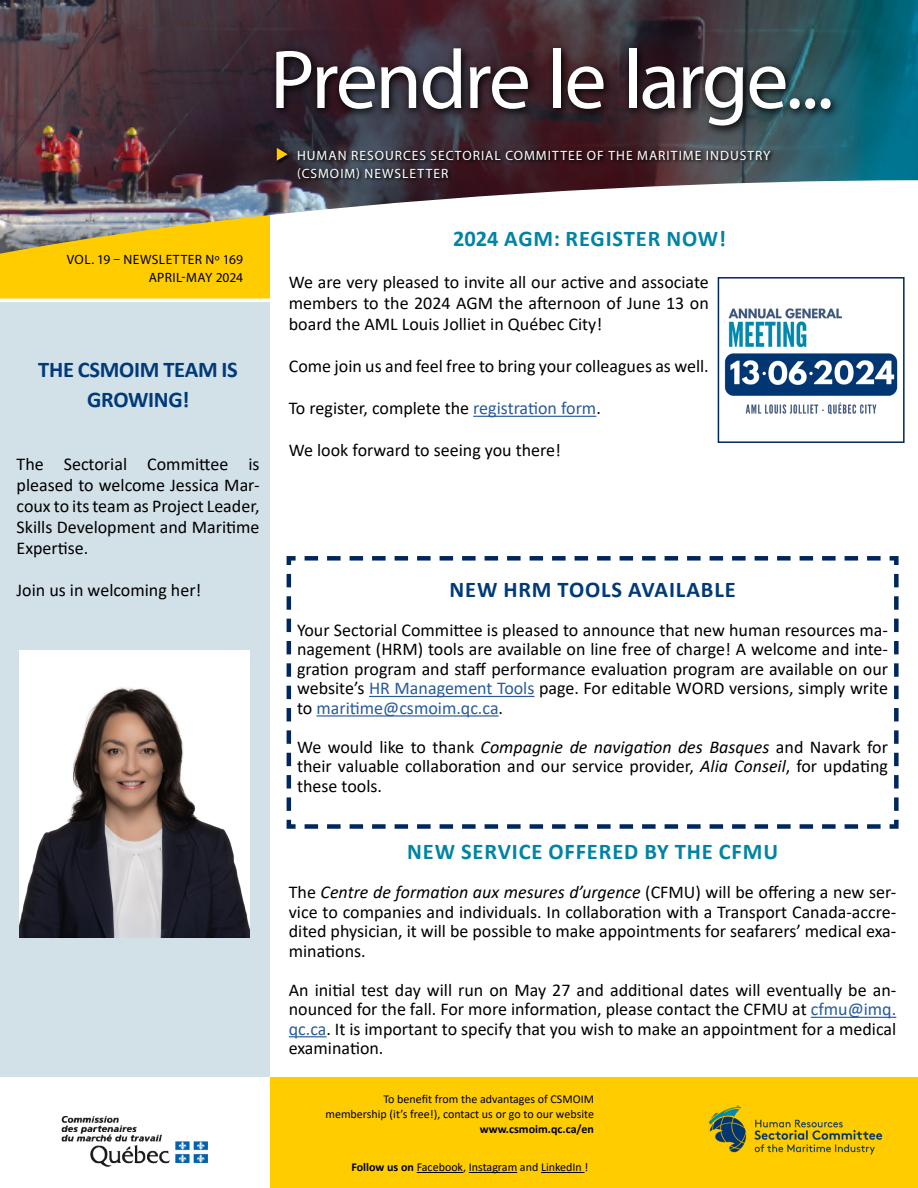
<style>
.page{position:relative;width:918px;height:1188px;background:#fff}
.page>*{position:absolute;margin:0;border:0;box-sizing:border-box;transform-origin:0 0}
.t1{font:84px "Myriad Pro";letter-spacing:-.035em;color:#fff}
.t2{font:700 22.5px "Calibri";letter-spacing:.04em;color:#0083a5}
.t3{font:700 22.5px/30px "Calibri";letter-spacing:-.01em;color:#003a78;text-align:center}
.t4{font:700 22.5px "Calibri";letter-spacing:.04em;color:#003a78}
.t5{font:18px/19.5px "Calibri";color:#000;text-align:justify}
.t6{font:13.5px/18px "Myriad Pro";letter-spacing:.075em;color:#fff}
.t7{font:13.5px/18px "Myriad Pro";letter-spacing:.025em;color:#000;text-align:right}
.t8{font:12px/15px "Calibri";color:#000;text-align:right}
.t9{font:700 12px "Calibri";color:#000}
.s1{color:#275b9b}
.s2{font-style:italic}
.s3{font-weight:700}
</style>
<div class="page">
<img style="left:0;top:0;width:918px;height:215px">
<div style="left:270px;top:1077px;width:648px;height:111px;background:#fc0"></div>
<svg style="left:0;top:215px;width:270px;height:83px;background:#e9c224"></svg>
<svg style="left:270px;top:180px;width:648px;height:263px"></svg>
<svg style="left:271px;top:43px;width:569px;height:93px;background:#302a32"></svg>
<svg style="left:296px;top:149px;width:479px;height:34px;background:#3a2931"></svg>
<svg style="left:275px;top:146px;width:17px;height:19px"></svg>
<svg style="left:277px;top:148px;width:11px;height:13px"></svg>
<img style="left:61px;top:1116px;width:147px;height:51px">
<img style="left:708px;top:1105px;width:175px;height:50px">
<hr style="left:417px;top:1172px;width:46px;height:1px;background:#000">
<hr style="left:469px;top:1172px;width:48px;height:1px;background:#000">
<hr style="left:541px;top:1172px;width:44px;height:1px;background:#000">
<hr style="left:473px;top:416px;width:123px;height:1px;background:#275b9b">
<svg style="left:286px;top:556px;width:613px;height:273px"></svg>
<img style="left:721px;top:281px;width:181px;height:159px">
<div style="left:718px;top:277px;width:187px;height:166px;border:2px solid #00275d"></div>
<hr style="left:811px;top:1017px;width:85px;height:1px;background:#275b9b">
<hr style="left:289px;top:1036px;width:38px;height:1px;background:#275b9b">
<div style="left:0;top:303px;width:270px;height:774px;background:#d2e0e8"></div>
<img style="left:20px;top:651px;width:229px;height:287px">
<h1 class="t1" style="left:270px;top:28px;width:565px">Prendre le large...</h1>
<p class="t6" style="left:297px;top:146px;width:475px">HUMAN RESOURCES SECTORIAL COMMITTEE OF THE MARITIME INDUSTRY (CSMOIM) NEWSLETTER</p>
<p class="t7" style="left:67px;top:250px;width:178px">VOL. 19 – NEWSLETTER Nº 169<br>APRIL-MAY 2024</p>
<p class="t3" style="left:38px;top:354px;width:201px">THE CSMOIM TEAM IS<br>GROWING!</p>
<p class="t5" style="left:17px;top:453px;width:245px;line-height:21px">The Sectorial Committee is pleased to welcome Jessica Mar&shy;coux to its team as Project Leader, Skills Development and Maritime Expertise.</p>
<p class="t5" style="left:17px;top:580px;width:186px">Join us in welcoming her!</p>
<p class="t2" style="left:453px;top:223px;width:275px">2024 AGM: REGISTER NOW!</p>
<p class="t5" style="left:289px;top:271px;width:422px;line-height:21px">We are very pleased to invite all our active and associate members to the 2024 AGM the afternoon of June 13 on board the AML Louis Jolliet in Québec City!</p>
<p class="t5" style="left:289px;top:356px;width:421px">Come join us and feel free to bring your colleagues as well.</p>
<p class="t5" style="left:289px;top:398px;width:314px">To register, complete the <span class="s1">registration form</span>.</p>
<p class="t5" style="left:289px;top:440px;width:274px">We look forward to seeing you there!</p>
<p class="t4" style="left:449px;top:574px;width:288px">NEW HRM TOOLS AVAILABLE</p>
<p class="t5" style="left:297px;top:620px;width:593px">Your Sectorial Committee is pleased to announce that new human resources ma&shy;nagement (HRM) tools are available on line free of charge! A welcome and inte&shy;gration program and staff performance evaluation program are available on our website’s <span class="s1">HR Management Tools</span> page. For editable WORD versions, simply write to <span class="s1">maritime@csmoim.qc.ca</span>.</p>
<p class="t5" style="left:297px;top:737px;width:593px">We would like to thank <span class="s2">Compagnie de navigation des Basques</span> and Navark for their valuable collaboration and our service provider, <span class="s2">Alia Conseil</span>, for updating these tools.</p>
<p class="t2" style="left:407px;top:836px;width:372px">NEW SERVICE OFFERED BY THE CFMU</p>
<p class="t5" style="left:289px;top:882px;width:609px">The <span class="s2">Centre de formation aux mesures d’urgence</span> (CFMU) will be offering a new ser&shy;vice to companies and individuals. In collaboration with a Transport Canada-accre&shy;dited physician, it will be possible to make appointments for seafarers’ medical exa&shy;minations.</p>
<p class="t5" style="left:289px;top:980px;width:609px">An initial test day will run on May 27 and additional dates will eventually be an&shy;nounced for the fall. For more information, please contact the CFMU at <span class="s1">cfmu@imq. qc.ca</span>. It is important to specify that you wish to make an appointment for a medical examination.</p>
<p class="t8" style="left:326px;top:1091px;width:270px">To benefit from the advantages of CSMOIM membership (it’s free!), contact us or go to our website</p>
<p class="t9" style="left:480px;top:1120px;width:116px">www.csmoim.qc.ca/en</p>
<p class="t8" style="left:351px;top:1159px;width:239px"><span class="s3">Follow us on</span> Facebook, Instagram and LinkedIn !</p>
</div>
